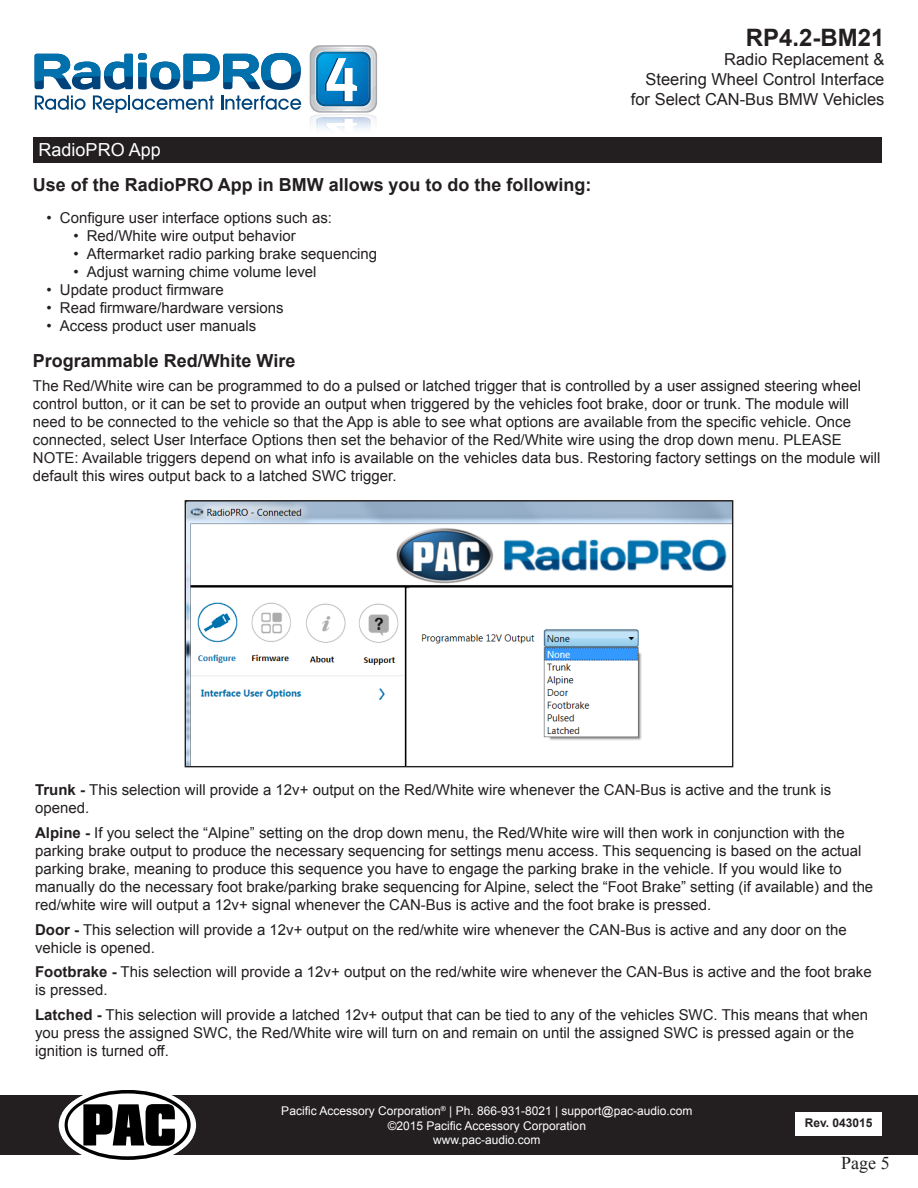
<style>
.page{position:relative;width:918px;height:1188px;background:#fff}
.page>*{position:absolute;margin:0;border:0;box-sizing:border-box;transform-origin:0 0}
.t1{font:700 24px "Arial";color:#231f20}
.numbers{font:700 18px "Arial";color:#231f20}
.t2{font:18px "Arial";color:#fff}
.t3{font:18px "Times New Roman";color:#231f20}
.t4{font:16.5px/19.8px "Arial";color:#231f20;text-align:right}
.numbers-2{font:15px/18px "Arial";color:#231f20}
.t5{font:12px/14.4px "Arial";color:#fff;text-align:center}
.t6{font:700 12px "Arial";color:#231f20}
.s1{font-weight:700}
</style>
<div class="page">
<div style="left:0;top:1095px;width:918px;height:60px;background:#231f20"></div>
<div style="left:795px;top:1112px;width:87px;height:24px;background:#fff"></div>
<svg style="left:62px;top:1090px;width:130px;height:70px"></svg>
<svg style="left:35px;top:53px;width:266px;height:60px"></svg>
<svg style="left:310px;top:45px;width:67px;height:68px"></svg>
<svg style="left:310px;top:47px;width:67px;height:91px"></svg>
<div style="left:33px;top:138px;width:848px;height:25px;background:#231f20"></div>
<img style="left:187px;top:502px;width:544px;height:263px">
<div style="left:185px;top:500px;width:548px;height:267px;border:1px solid #231f20"></div>
<h1 class="t1" style="left:746px;top:21px;width:140px">RP4.2-BM21</h1>
<p class="t4" style="left:631px;top:50px;width:255px">Radio Replacement &amp;<br>Steering Wheel Control Interface for Select CAN-Bus BMW Vehicles</p>
<p class="t2" style="left:39px;top:138px;width:124px">RadioPRO App</p>
<p class="numbers" style="left:33px;top:173px;width:560px">Use of the RadioPRO App in BMW allows you to do the following:</p>
<p class="numbers-2" style="left:46px;top:209px;width:287px">• Configure user interface options such as:</p>
<p class="numbers-2" style="left:73px;top:227px;width:224px">• Red/White wire output behavior</p>
<p class="numbers-2" style="left:73px;top:245px;width:305px">• Aftermarket radio parking brake sequencing</p>
<p class="numbers-2" style="left:73px;top:263px;width:245px">• Adjust warning chime volume level</p>
<p class="numbers-2" style="left:46px;top:281px;width:179px">• Update product firmware</p>
<p class="numbers-2" style="left:46px;top:299px;width:239px">• Read firmware/hardware versions</p>
<p class="numbers-2" style="left:46px;top:317px;width:211px">• Access product user manuals</p>
<p class="numbers" style="left:33px;top:348px;width:264px">Programmable Red/White Wire</p>
<p class="numbers-2" style="left:33px;top:377px;width:849px">The Red/White wire can be programmed to do a pulsed or latched trigger that is controlled by a user assigned steering wheel control button, or it can be set to provide an output when triggered by the vehicles foot brake, door or trunk. The module will need to be connected to the vehicle so that the App is able to see what options are available from the specific vehicle. Once connected, select User Interface Options then set the behavior of the Red/White wire using the drop down menu. PLEASE NOTE: Available triggers depend on what info is available on the vehicles data bus. Restoring factory settings on the module will default this wires output back to a latched SWC trigger.</p>
<p class="numbers-2" style="left:35px;top:781px;width:798px"><span class="s1">Trunk -</span> This selection will provide a 12v+ output on the Red/White wire whenever the CAN-Bus is active and the trunk is opened.</p>
<p class="numbers-2" style="left:35px;top:824px;width:840px"><span class="s1">Alpine -</span> If you select the “Alpine” setting on the drop down menu, the Red/White wire will then work in conjunction with the parking brake output to produce the necessary sequencing for settings menu access. This sequencing is based on the actual parking brake, meaning to produce this sequence you have to engage the parking brake in the vehicle. If you would like to manually do the necessary foot brake/parking brake sequencing for Alpine, select the “Foot Brake” setting (if available) and the red/white wire will output a 12v+ signal whenever the CAN-Bus is active and the foot brake is pressed.</p>
<p class="numbers-2" style="left:35px;top:920px;width:813px"><span class="s1">Door -</span> This selection will provide a 12v+ output on the red/white wire whenever the CAN-Bus is active and any door on the vehicle is opened.</p>
<p class="numbers-2" style="left:35px;top:963px;width:838px"><span class="s1">Footbrake -</span> This selection will provide a 12v+ output on the red/white wire whenever the CAN-Bus is active and the foot brake is pressed.</p>
<p class="numbers-2" style="left:35px;top:1006px;width:834px"><span class="s1">Latched -</span> This selection will provide a latched 12v+ output that can be tied to any of the vehicles SWC. This means that when you press the assigned SWC, the Red/White wire will turn on and remain on until the assigned SWC is pressed again or the ignition is turned off.</p>
<p class="t5" style="left:281px;top:1104px;width:413px">Pacific Accessory Corporation<sup>®</sup> | Ph. 866-931-8021 | support@pac-audio.com ©2015 Pacific Accessory Corporation<br>www.pac-audio.com</p>
<p class="t6" style="left:805px;top:1115px;width:69px">Rev. 043015</p>
<p class="t3" style="left:841px;top:1151px;width:50px">Page 5</p>
</div>
